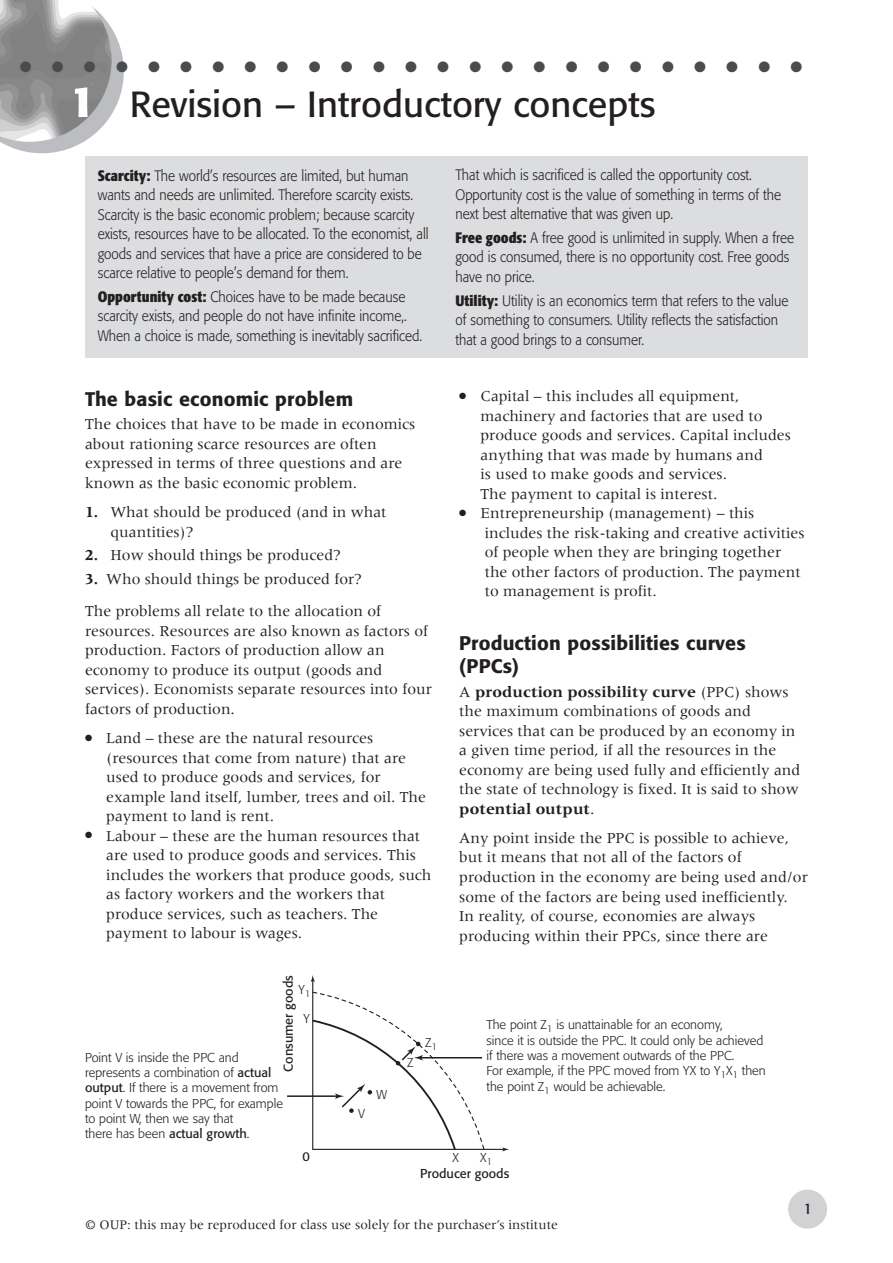
<style>
.page{position:relative;width:893px;height:1263px;background:#fff}
.page>*{position:absolute;margin:0;border:0;box-sizing:border-box;transform-origin:0 0}
.BODYTEXT{font:500 condensed 45px "Formata";color:#fff;scale:1.2 1}
.UNIT_TITLE{font:36px "Formata";color:#231f20}
.A_HEAD{font:500 19.5px/22.5px "Formata";letter-spacing:.01em;color:#231f20}
.BODYTEXT-2{font:15.75px/19.5px "Meridien LT Std";color:#231f20}
.BULLET{font:15.75px/19.5px "Meridien LT Std";color:#231f20}
.BULLET_LAST{font:15.75px/19.5px "Meridien LT Std";color:#231f20}
.BODYTEXT_NUM_LIST{font:15.75px/19.5px "Meridien LT Std";color:#231f20}
.BODYTEXT_NUM_LIST_LA{font:15.75px "Meridien LT Std";color:#231f20}
.DEFINITIONS{font:300 15px/19.5px "Formata";color:#231f20;scale:.9 1}
.t1{font:15px "Formata";color:#231f20}
.t2{font:15px "Zapf Dingbats ITC";color:#4b4c4d}
.BODYTEXT-3{font:13.5px "Meridien LT Std";color:#231f20}
.t3{font:300 12.75px/15.3px "Formata";color:#231f20}
.t4{font:12.75px "Formata";color:#231f20}
.s1{font-weight:700;font-stretch:condensed}
.s2{font-weight:700}
.s3{font-weight:400}
</style>
<div class="page">
<div style="left:788px;top:1189px;width:39px;height:39px;background:#d1d2d4;border-radius:50%"></div>
<div style="left:85px;top:156px;width:723px;height:201px;background:#dcdddf"></div>
<hr style="left:287px;top:1095px;width:50px;height:2px;background:#231f20">
<svg style="left:311px;top:975px;width:198px;height:177px"></svg>
<svg style="left:0;top:0;width:124px;height:153px"></svg>
<p class="BODYTEXT" style="left:69px;top:74px;width:23px">1</p>
<p class="UNIT_TITLE" style="left:130px;top:82px;width:527px">Revision – Introductory concepts</p>
<p class="t2" style="left:790px;top:60px;width:13px">●</p>
<p class="DEFINITIONS" style="left:98px;top:166px;width:369px"><span class="s1">Scarcity:</span> The world’s resources are limited, but human wants and needs are unlimited. Therefore scarcity exists.<br>Scarcity is the basic economic problem; because scarcity exists, resources have to be allocated. To the economist, all goods and services that have a price are considered to be scarce relative to people’s demand for them.</p>
<p class="DEFINITIONS" style="left:98px;top:287px;width:362px"><span class="s1">Opportunity cost:</span> Choices have to be made because scarcity exists, and people do not have infinite income,.<br>When a choice is made, something is inevitably sacrificed.</p>
<p class="A_HEAD" style="left:85px;top:387px;width:270px">The basic economic problem</p>
<p class="BODYTEXT-2" style="left:85px;top:414px;width:332px">The choices that have to be made in economics about rationing scarce resources are often expressed in terms of three questions and are known as the basic economic problem.</p>
<p class="BODYTEXT_NUM_LIST" style="left:111px;top:502px;width:277px;text-indent:-26px"><span class="s2">1.</span> What should be produced (and in what quantities)?</p>
<p class="BODYTEXT_NUM_LIST" style="left:85px;top:545px;width:257px"><span class="s2">2.</span> How should things be produced?</p>
<p class="BODYTEXT_NUM_LIST_LA" style="left:85px;top:570px;width:279px"><span class="s2">3.</span> Who should things be produced for?</p>
<p class="BODYTEXT-2" style="left:85px;top:601px;width:348px">The problems all relate to the allocation of resources. Resources are also known as factors of production. Factors of production allow an economy to produce its output (goods and services). Economists separate resources into four factors of production.</p>
<p class="BULLET" style="left:106px;top:728px;width:321px;text-indent:-21px">● Land – these are the natural resources (resources that come from nature) that are used to produce goods and services, for example land itself, lumber, trees and oil. The payment to land is rent.</p>
<p class="BULLET" style="left:106px;top:826px;width:327px;text-indent:-21px">● Labour – these are the human resources that are used to produce goods and services. This includes the workers that produce goods, such as factory workers and the workers that produce services, such as teachers. The payment to labour is wages.</p>
<p class="t4" style="left:280px;top:1072px;width:98px;rotate:-90deg">Consumer goods</p>
<p class="t3" style="left:299px;top:981px;width:14px">Y<sub>1</sub></p>
<p class="t3" style="left:303px;top:1011px;width:8px">Y</p>
<p class="t3" style="left:85px;top:1050px;width:199px">Point V is inside the PPC and represents a combination of <span class="s3">actual output</span>. If there is a movement from point V towards the PPC, for example to point W, then we say that<br>there has been <span class="s3">actual growth</span>.</p>
<p class="t3" style="left:358px;top:1106px;width:8px">V</p>
<p class="t3" style="left:377px;top:1087px;width:12px">W</p>
<p class="t3" style="left:407px;top:1055px;width:8px">Z</p>
<p class="t3" style="left:425px;top:1035px;width:14px">Z<sub>1</sub></p>
<p class="DEFINITIONS" style="left:455px;top:165px;width:363px">That which is sacrificed is called the opportunity cost.<br>Opportunity cost is the value of something in terms of the next best alternative that was given up.</p>
<p class="DEFINITIONS" style="left:455px;top:228px;width:378px"><span class="s1">Free goods:</span> A free good is unlimited in supply. When a free good is consumed, there is no opportunity cost. Free goods have no price.</p>
<p class="DEFINITIONS" style="left:455px;top:291px;width:371px"><span class="s1">Utility:</span> Utility is an economics term that refers to the value of something to consumers. Utility reflects the satisfaction that a good brings to a consumer.</p>
<p class="BULLET" style="left:480px;top:386px;width:312px;text-indent:-21px">● Capital – this includes all equipment, machinery and factories that are used to produce goods and services. Capital includes anything that was made by humans and<br>is used to make goods and services.<br>The payment to capital is interest.</p>
<p class="BULLET_LAST" style="left:485px;top:503px;width:321px;text-indent:-26px">● Entrepreneurship (management) – this includes the risk-taking and creative activities of people when they are bringing together the other factors of production. The payment to management is profit.</p>
<p class="A_HEAD" style="left:459px;top:632px;width:288px">Production possibilities curves (PPCs)</p>
<p class="BODYTEXT-2" style="left:459px;top:682px;width:343px">A <span class="s2">production possibility curve</span> (PPC) shows the maximum combinations of goods and services that can be produced by an economy in a given time period, if all the resources in the economy are being used fully and efficiently and the state of technology is fixed. It is said to show <span class="s2">potential output</span>.</p>
<p class="BODYTEXT-2" style="left:459px;top:828px;width:350px">Any point inside the PPC is possible to achieve, but it means that not all of the factors of production in the economy are being used and/or some of the factors are being used inefficiently.<br>In reality, of course, economies are always producing within their PPCs, since there are</p>
<p class="t3" style="left:487px;top:1017px;width:281px">The point Z<sub>1</sub> is unattainable for an economy,<br>since it is outside the PPC. It could only be achieved if there was a movement outwards of the PPC.<br>For example, if the PPC moved from YX to Y<sub>1</sub>X<sub>1</sub> then the point Z<sub>1</sub> would be achievable.</p>
<p class="t4" style="left:303px;top:1149px;width:9px">0</p>
<p class="t3" style="left:452px;top:1150px;width:8px">X</p>
<p class="t3" style="left:480px;top:1150px;width:14px">X<sub>1</sub></p>
<p class="t4" style="left:420px;top:1166px;width:91px">Producer goods</p>
<p class="BODYTEXT-3" style="left:85px;top:1217px;width:474px">© OUP: this may be reproduced for class use solely for the purchaser’s institute</p>
<p class="t1" style="left:803px;top:1199px;width:10px">1</p>
</div>
